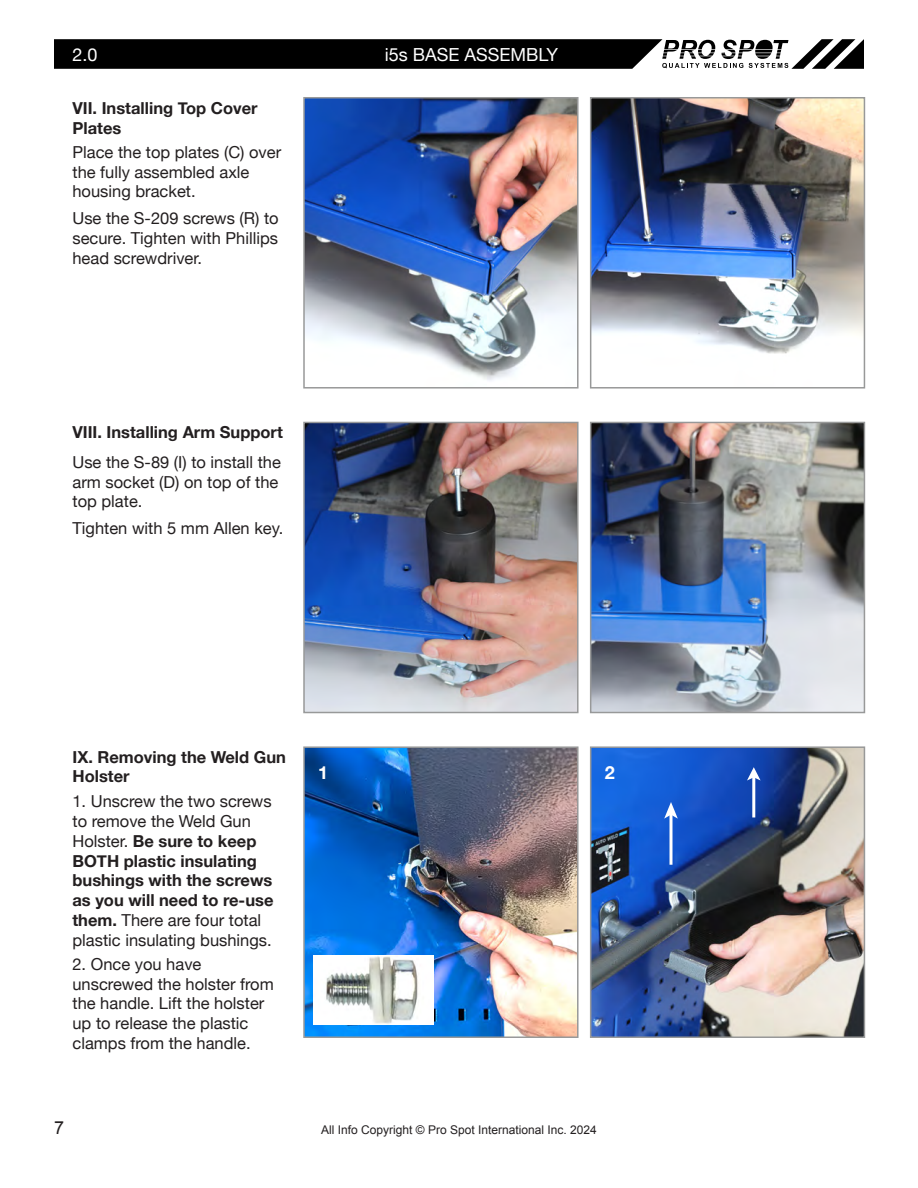
<style>
.page{position:relative;width:918px;height:1188px;background:#fff}
.page>*{position:absolute;margin:0;border:0;box-sizing:border-box;transform-origin:0 0}
.t1{font:18px "Helvetica Neue";color:#fff}
.t2{font:700 18px "Helvetica Neue";color:#fff}
.t3{font:18px "Arial";color:#231f20}
.t4{font:16.5px/19.8px "Helvetica Neue";color:#231f20}
.t5{font:700 16.5px/19.8px "Helvetica Neue";color:#231f20}
.t6{font:12px "Arial";color:#231f20}
.s1{font-weight:700}
</style>
<div class="page">
<img style="left:306px;top:749px;width:270px;height:286px">
<div style="left:303px;top:746px;width:276px;height:292px;border:2px solid #989999"></div>
<svg style="left:54px;top:39px;width:810px;height:30px;background:#2c2c2c"></svg>
<img style="left:593px;top:100px;width:269px;height:254px">
<div style="left:590px;top:97px;width:275px;height:292px;border:2px solid #989999"></div>
<img style="left:593px;top:425px;width:269px;height:285px">
<div style="left:590px;top:422px;width:275px;height:291px;border:2px solid #989999"></div>
<img style="left:593px;top:749px;width:269px;height:286px">
<div style="left:590px;top:746px;width:275px;height:292px;border:2px solid #989999"></div>
<img style="left:306px;top:100px;width:270px;height:281px">
<div style="left:303px;top:97px;width:276px;height:292px;border:2px solid #989999"></div>
<img style="left:306px;top:425px;width:270px;height:285px">
<div style="left:303px;top:422px;width:276px;height:291px;border:2px solid #989999"></div>
<img style="left:313px;top:955px;width:121px;height:69px">
<hr style="left:670px;top:814px;width:3px;height:51px;background:#fff">
<svg style="left:664px;top:802px;width:14px;height:17px"></svg>
<hr style="left:752px;top:777px;width:3px;height:40px;background:#fff">
<svg style="left:747px;top:767px;width:14px;height:14px"></svg>
<p class="t1" style="left:72px;top:41px;width:27px">2.0</p>
<p class="t1" style="left:385px;top:41px;width:175px">i5s BASE ASSEMBLY</p>
<p class="t5" style="left:72px;top:98px;width:187px">VII. Installing Top Cover<br>Plates</p>
<p class="t4" style="left:72px;top:143px;width:210px">Place the top plates (C) over the fully assembled axle housing bracket.</p>
<p class="t4" style="left:72px;top:210px;width:208px;text-align:justify">Use the S-209 screws (R) to secure. Tighten with Phillips head screwdriver.</p>
<p class="t5" style="left:72px;top:422px;width:212px">VIII. Installing Arm Support</p>
<p class="t4" style="left:72px;top:453px;width:210px">Use the S-89 (I) to install the arm socket (D) on top of the top plate.</p>
<p class="t4" style="left:72px;top:520px;width:212px">Tighten with 5 mm Allen key.</p>
<p class="t5" style="left:72px;top:747px;width:215px">IX. Removing the Weld Gun<br>Holster</p>
<p class="t4" style="left:72px;top:792px;width:203px">1. Unscrew the two screws to remove the Weld Gun<br>Holster. <span class="s1">Be sure to keep<br>BOTH plastic insulating bushings with the screws as you will need to re-use them.</span> There are four total plastic insulating bushings.</p>
<p class="t4" style="left:72px;top:955px;width:203px">2. Once you have unscrewed the holster from the handle. Lift the holster up to release the plastic clamps from the handle.</p>
<p class="t2" style="left:318px;top:758px;width:12px">1</p>
<p class="t2" style="left:605px;top:758px;width:12px">2</p>
<p class="t3" style="left:54px;top:1116px;width:12px">7</p>
<p class="t6" style="left:321px;top:1122px;width:277px">All Info Copyright © Pro Spot International Inc. 2024</p>
</div>
